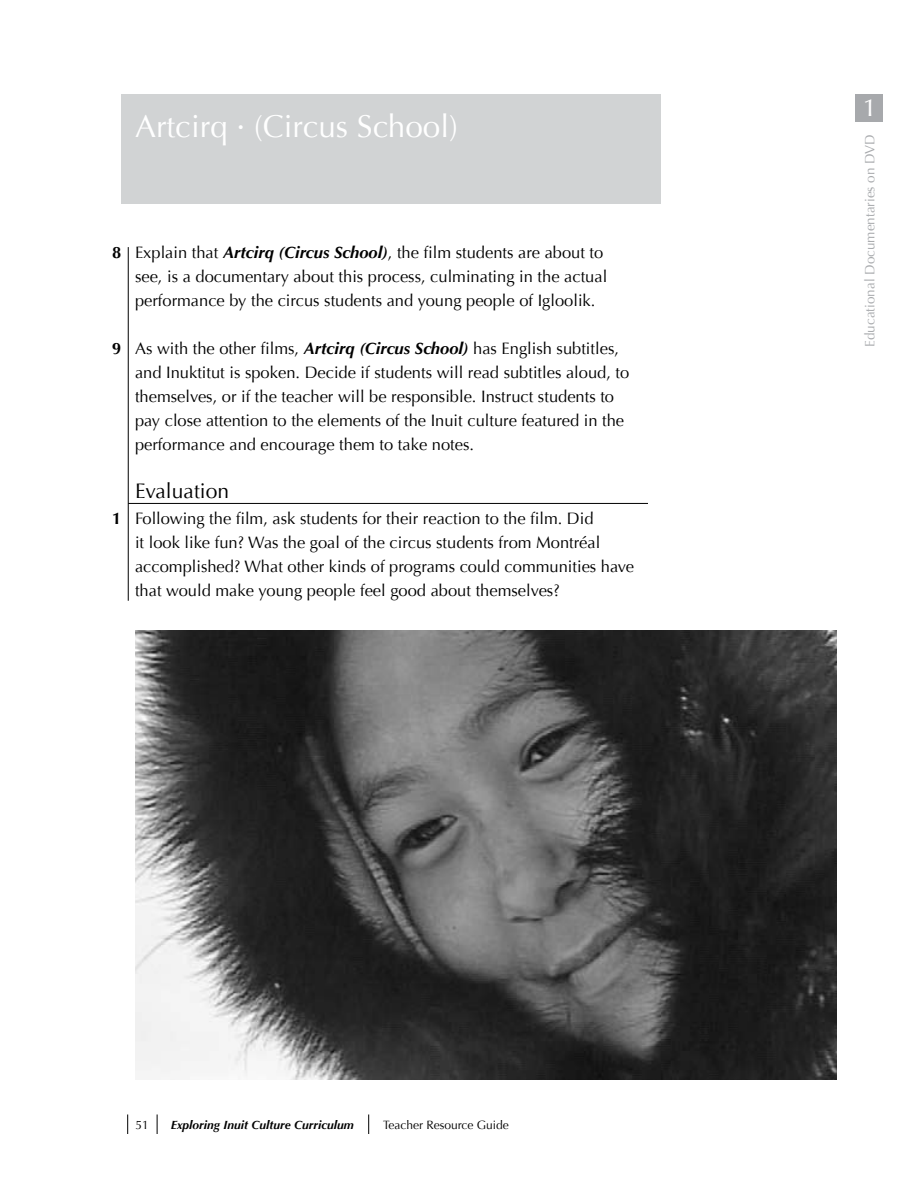
<style>
.page{position:relative;width:918px;height:1188px;background:#fff}
.page>*{position:absolute;margin:0;border:0;box-sizing:border-box;transform-origin:0 0}
.t1{font:31.5px "Optima";color:#fff}
.t2{font:24.3px "Optima";color:#fff;scale:1.11 1}
.t3{font:21px "Optima";color:#000}
.t4{font:16.5px/24px "Optima";color:#000}
.t5{font:700 16.5px "Optima";color:#000}
.t6{font:13.5px "Optima";color:#a7a9ac}
.t7{font:italic 700 12px "Optima";color:#000}
.t8{font:12px "Optima";color:#000}
.s1{font-weight:700;font-style:italic}
</style>
<div class="page">
<img style="left:135px;top:630px;width:702px;height:450px">
<div style="left:856px;top:94px;width:27px;height:28px;background:#a7a9ac"></div>
<hr style="left:128px;top:503px;width:520px;height:1px;background:#000">
<div style="left:122px;top:94px;width:540px;height:110px;background:#d1d3d4"></div>
<svg style="left:127px;top:1115px;width:1px;height:19px"></svg>
<svg style="left:368px;top:1115px;width:1px;height:19px"></svg>
<svg style="left:157px;top:1115px;width:1px;height:19px"></svg>
<hr style="left:128px;top:247px;width:1px;height:354px;background:#000">
<h1 class="t1" style="left:135px;top:108px;width:324px">Artcirq · (Circus School)</h1>
<p class="t5" style="left:112px;top:243px;width:11px">8</p>
<p class="t5" style="left:112px;top:339px;width:11px">9</p>
<p class="t5" style="left:112px;top:509px;width:11px">1</p>
<p class="t4" style="left:135px;top:241px;width:474px">Explain that <span class="s1">Artcirq (Circus School)</span>, the film students are about to see, is a documentary about this process, culminating in the actual performance by the circus students and young people of Igloolik.</p>
<p class="t4" style="left:135px;top:337px;width:496px">As with the other films, <span class="s1">Artcirq (Circus School)</span> has English subtitles, and Inuktitut is spoken. Decide if students will read subtitles aloud, to themselves, or if the teacher will be responsible. Instruct students to pay close attention to the elements of the Inuit culture featured in the performance and encourage them to take notes.</p>
<p class="t3" style="left:135px;top:479px;width:96px">Evaluation</p>
<p class="t4" style="left:135px;top:507px;width:501px">Following the film, ask students for their reaction to the film. Did<br>it look like fun? Was the goal of the circus students from Montréal accomplished? What other kinds of programs could communities have that would make young people feel good about themselves?</p>
<p class="t8" style="left:136px;top:1118px;width:15px">51</p>
<p class="t7" style="left:171px;top:1118px;width:185px">Exploring Inuit Culture Curriculum</p>
<p class="t8" style="left:383px;top:1118px;width:127px">Teacher Resource Guide</p>
<h2 class="t2" style="left:863px;top:94px;width:15px">1</h2>
<p class="t6" style="left:862px;top:347px;width:214px;rotate:-90deg">Educational Documentaries on DVD</p>
</div>
